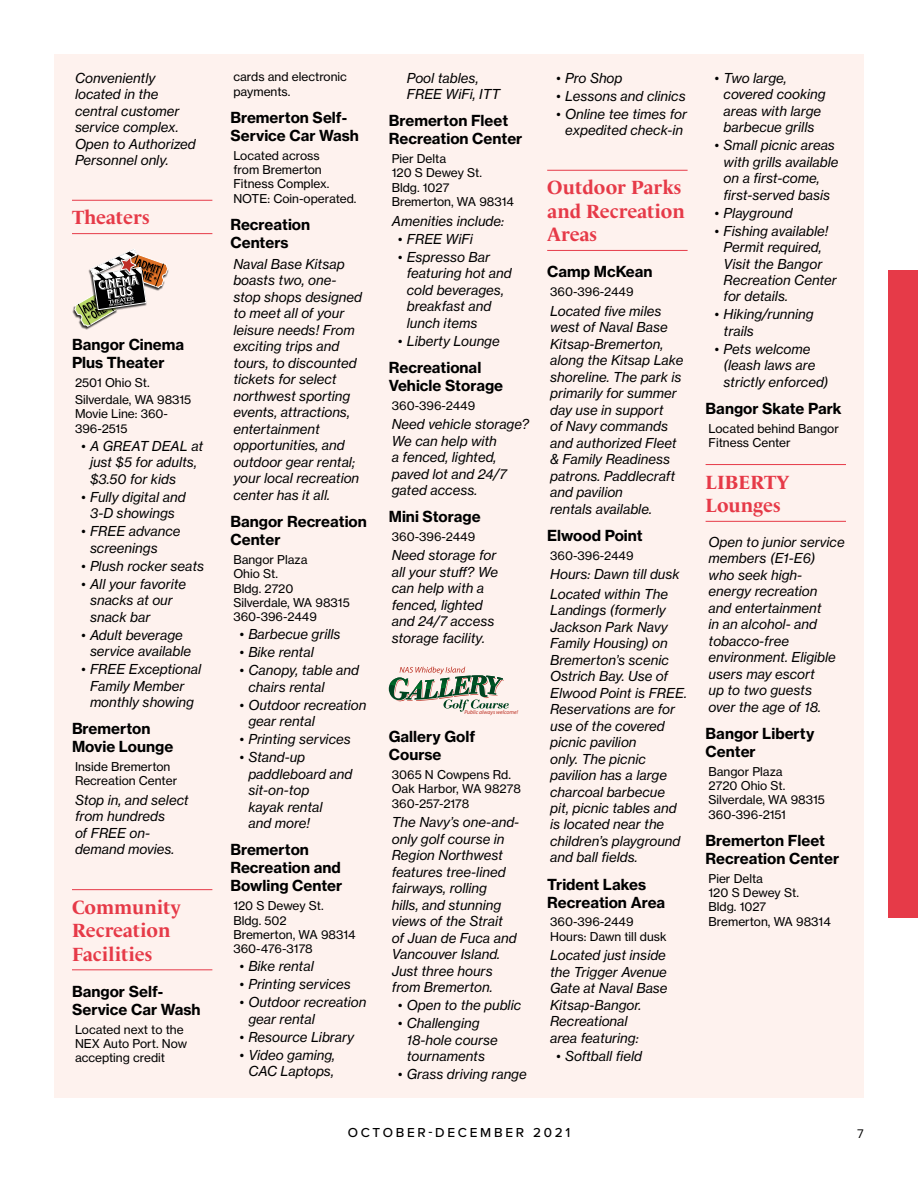
<style>
.page{position:relative;width:918px;height:1188px;background:#fff}
.page>*{position:absolute;margin:0;border:0;box-sizing:border-box;transform-origin:0 0}
.t1{font:700 19.5px/23.4px "Le Monde Livre Std";color:#e63a48}
.t2{font:15px/18px "N Haas Grotesk TX Pro 75 Bd";color:#000}
.t3{font:13.5px/16.5px "N Haas Grotesk TX Pro 56 It";color:#000}
.t4{font:500 13.5px "Proxima Nova";letter-spacing:.2em;color:#000}
.t5{font:12px/14.4px "N Haas Grotesk TX Pro 55 Rg";color:#000}
.t6{font:12px "Roboto";color:#000}
.t7{font:italic 5.7px "Myriad Pro";color:#bb2c1e}
</style>
<div class="page">
<div style="left:888px;top:270px;width:30px;height:648px;background:#e63a48"></div>
<div style="left:54px;top:54px;width:810px;height:1044px;background:#fef2ee"></div>
<hr style="left:72px;top:200px;width:140px;height:1px;background:#e63a48">
<hr style="left:72px;top:233px;width:140px;height:1px;background:#e63a48">
<hr style="left:72px;top:889px;width:140px;height:1px;background:#e63a48">
<hr style="left:72px;top:970px;width:140px;height:1px;background:#e63a48">
<hr style="left:547px;top:170px;width:141px;height:1px;background:#e63a48">
<hr style="left:547px;top:250px;width:141px;height:1px;background:#e63a48">
<hr style="left:706px;top:464px;width:140px;height:1px;background:#e63a48">
<hr style="left:706px;top:521px;width:140px;height:1px;background:#e63a48">
<svg style="left:389px;top:667px;width:120px;height:45px"></svg>
<img style="left:72px;top:306px;width:20px;height:24px">
<svg style="left:75px;top:249px;width:93px;height:78px"></svg>
<p class="t3" style="left:75px;top:69px;width:122px">Conveniently located in the central customer service complex.<br>Open to Authorized<br>Personnel only.</p>
<h1 class="t1" style="left:72px;top:206px;width:79px">Theaters</h1>
<p class="t2" style="left:72px;top:336px;width:114px">Bangor Cinema<br>Plus Theater</p>
<p class="t5" style="left:75px;top:375px;width:118px;line-height:16.5px">2501 Ohio St.<br>Silverdale, WA 98315</p>
<p class="t5" style="left:75px;top:407px;width:95px">Movie Line: 360-<br>396-2515</p>
<p class="t3" style="left:90px;top:437px;width:115px;text-indent:-9px">• A GREAT DEAL at just $5 for adults, $3.50 for kids</p>
<p class="t3" style="left:81px;top:488px;width:106px;text-align:center">• Fully digital and<br>3-D showings</p>
<p class="t3" style="left:90px;top:523px;width:92px;text-indent:-9px">• FREE advance screenings</p>
<p class="t3" style="left:81px;top:557px;width:125px">• Plush rocker seats</p>
<p class="t3" style="left:90px;top:575px;width:98px;text-indent:-9px">• All your favorite snacks at our snack bar</p>
<p class="t3" style="left:90px;top:626px;width:103px;text-indent:-9px">• Adult beverage service available</p>
<p class="t3" style="left:81px;top:661px;width:122px;text-align:center">• FREE Exceptional<br>Family Member monthly showing</p>
<p class="t2" style="left:72px;top:720px;width:103px">Bremerton<br>Movie Lounge</p>
<p class="t5" style="left:75px;top:759px;width:104px">Inside Bremerton<br>Recreation Center</p>
<p class="t3" style="left:75px;top:792px;width:115px">Stop in, and select from hundreds<br>of FREE on&shy;demand movies.</p>
<h1 class="t1" style="left:72px;top:895px;width:110px">Community<br>Recreation<br>Facilities</h1>
<p class="t2" style="left:72px;top:982px;width:130px">Bangor Self-<br>Service Car Wash</p>
<p class="t5" style="left:75px;top:1022px;width:114px">Located next to the<br>NEX Auto Port. Now accepting credit</p>
<p class="t5" style="left:233px;top:70px;width:115px">cards and electronic payments.</p>
<p class="t2" style="left:230px;top:108px;width:130px">Bremerton Self-<br>Service Car Wash</p>
<p class="t5" style="left:233px;top:148px;width:125px">Located across<br>from Bremerton<br>Fitness Complex.<br>NOTE: Coin-operated.</p>
<p class="t2" style="left:230px;top:215px;width:81px">Recreation<br>Centers</p>
<p class="t3" style="left:233px;top:256px;width:130px">Naval Base Kitsap boasts two, one&shy;stop shops designed to meet all of your leisure needs! From exciting trips and tours, to discounted tickets for select northwest sporting events, attractions, entertainment opportunities, and outdoor gear rental; your local recreation center has it all.</p>
<p class="t2" style="left:230px;top:512px;width:138px">Bangor Recreation<br>Center</p>
<p class="t5" style="left:233px;top:552px;width:118px">Bangor Plaza<br>Ohio St.<br>Bldg. 2720<br>Silverdale, WA 98315<br>360-396-2449</p>
<p class="t3" style="left:239px;top:626px;width:103px">• Barbecue grills</p>
<p class="t3" style="left:239px;top:644px;width:76px">• Bike rental</p>
<p class="t3" style="left:248px;top:662px;width:112px;text-indent:-9px">• Canopy, table and chairs rental</p>
<p class="t3" style="left:248px;top:697px;width:120px;text-indent:-9px">• Outdoor recreation gear rental</p>
<p class="t3" style="left:239px;top:731px;width:113px">• Printing services</p>
<p class="t3" style="left:248px;top:749px;width:106px;text-indent:-9px">• Stand-up paddleboard and sit-on-top<br>kayak rental<br>and more!</p>
<p class="t2" style="left:230px;top:841px;width:113px">Bremerton<br>Recreation and<br>Bowling Center</p>
<p class="t5" style="left:233px;top:899px;width:124px">120 S Dewey St.<br>Bldg. 502<br>Bremerton, WA 98314<br>360-476-3178</p>
<p class="t3" style="left:239px;top:958px;width:76px">• Bike rental</p>
<p class="t3" style="left:239px;top:976px;width:113px">• Printing services</p>
<p class="t3" style="left:248px;top:994px;width:120px;text-indent:-9px">• Outdoor recreation gear rental</p>
<p class="t3" style="left:239px;top:1029px;width:116px">• Resource Library</p>
<p class="t3" style="left:239px;top:1047px;width:97px;text-align:center">• Video gaming,<br>CAC Laptops,</p>
<p class="t3" style="left:407px;top:69px;width:95px">Pool tables,<br>FREE WiFi, ITT</p>
<p class="t2" style="left:389px;top:112px;width:135px">Bremerton Fleet<br>Recreation Center</p>
<p class="t5" style="left:392px;top:151px;width:124px">Pier Delta<br>120 S Dewey St.<br>Bldg. 1027<br>Bremerton, WA 98314</p>
<p class="t3" style="left:392px;top:212px;width:114px">Amenities include:</p>
<p class="t3" style="left:398px;top:230px;width:76px">• FREE WiFi</p>
<p class="t3" style="left:407px;top:248px;width:106px;text-indent:-9px">• Espresso Bar featuring hot and cold beverages, breakfast and lunch items</p>
<p class="t3" style="left:398px;top:332px;width:104px">• Liberty Lounge</p>
<p class="t2" style="left:389px;top:358px;width:116px">Recreational<br>Vehicle Storage</p>
<p class="t5" style="left:392px;top:398px;width:85px">360-396-2449</p>
<p class="t3" style="left:392px;top:416px;width:139px">Need vehicle storage?<br>We can help with<br>a fenced, lighted, paved lot and 24/7 gated access.</p>
<p class="t2" style="left:389px;top:508px;width:93px">Mini Storage</p>
<p class="t5" style="left:392px;top:529px;width:85px">360-396-2449</p>
<p class="t3" style="left:392px;top:547px;width:108px">Need storage for all your stuff? We can help with a fenced, lighted and 24/7 access storage facility.</p>
<p class="t7" style="left:464px;top:709px;width:55px">Public always welcome!</p>
<p class="t2" style="left:389px;top:727px;width:88px">Gallery Golf<br>Course</p>
<p class="t5" style="left:392px;top:767px;width:131px">3065 N Cowpens Rd.<br>Oak Harbor, WA 98278<br>360-257-2178</p>
<p class="t3" style="left:392px;top:814px;width:129px">The Navy’s one-and&shy;only golf course in<br>Region Northwest features tree-lined fairways, rolling<br>hills, and stunning views of the Strait<br>of Juan de Fuca and<br>Vancouver Island.<br>Just three hours from Bremerton.</p>
<p class="t3" style="left:398px;top:997px;width:125px">• Open to the public</p>
<p class="t3" style="left:407px;top:1015px;width:93px;text-indent:-9px">• Challenging<br>18-hole course tournaments</p>
<p class="t3" style="left:398px;top:1066px;width:131px">• Grass driving range</p>
<p class="t3" style="left:556px;top:69px;width:68px">• Pro Shop</p>
<p class="t3" style="left:556px;top:87px;width:131px">• Lessons and clinics</p>
<p class="t3" style="left:556px;top:105px;width:132px;text-align:center">• Online tee times for expedited check-in</p>
<h1 class="t1" style="left:547px;top:176px;width:139px">Outdoor Parks and Recreation<br>Areas</h1>
<p class="t2" style="left:547px;top:263px;width:107px">Camp McKean</p>
<p class="t5" style="left:550px;top:285px;width:85px">360-396-2449</p>
<p class="t3" style="left:550px;top:302px;width:135px">Located five miles west of Naval Base<br>Kitsap-Bremerton, along the Kitsap Lake shoreline. The park is primarily for summer day use in support<br>of Navy commands and authorized Fleet &amp; Family Readiness patrons. Paddlecraft and pavilion<br>rentals available.</p>
<p class="t2" style="left:547px;top:526px;width:97px">Elwood Point</p>
<p class="t5" style="left:550px;top:548px;width:85px">360-396-2449</p>
<p class="t3" style="left:550px;top:564px;width:131px;line-height:19.5px">Hours: Dawn till dusk<br>Located within The</p>
<p class="t3" style="left:550px;top:602px;width:138px">Landings (formerly<br>Jackson Park Navy<br>Family Housing) on<br>Bremerton’s scenic<br>Ostrich Bay. Use of<br>Elwood Point is FREE.<br>Reservations are for use of the covered picnic pavilion<br>only. The picnic pavilion has a large charcoal barbecue pit, picnic tables and is located near the children’s playground and ball fields.</p>
<p class="t2" style="left:547px;top:875px;width:120px">Trident Lakes<br>Recreation Area</p>
<p class="t5" style="left:550px;top:915px;width:118px">360-396-2449<br>Hours: Dawn till dusk</p>
<p class="t3" style="left:550px;top:947px;width:119px">Located just inside the Trigger Avenue<br>Gate at Naval Base<br>Kitsap-Bangor.<br>Recreational<br>area featuring:</p>
<p class="t3" style="left:556px;top:1048px;width:87px">• Softball field</p>
<p class="t3" style="left:724px;top:69px;width:104px;text-indent:-9px">• Two large, covered cooking areas with large barbecue grills</p>
<p class="t3" style="left:724px;top:137px;width:117px;text-indent:-9px">• Small picnic areas with grills available on a first-come, first-served basis</p>
<p class="t3" style="left:715px;top:204px;width:80px">• Playground</p>
<p class="t3" style="left:724px;top:222px;width:115px;text-indent:-9px">• Fishing available!<br>Permit required,<br>Visit the Bangor<br>Recreation Center for details.</p>
<p class="t3" style="left:724px;top:306px;width:92px;text-indent:-9px">• Hiking/running trails</p>
<p class="t3" style="left:724px;top:341px;width:106px;text-indent:-9px">• Pets welcome (leash laws are strictly enforced)</p>
<p class="t2" style="left:706px;top:400px;width:138px">Bangor Skate Park</p>
<p class="t5" style="left:709px;top:421px;width:132px">Located behind Bangor<br>Fitness Center</p>
<h1 class="t1" style="left:706px;top:470px;width:85px">LIBERTY<br>Lounges</h1>
<p class="t3" style="left:709px;top:533px;width:138px">Open to junior service members (E1-E6) who seek high&shy;energy recreation<br>and entertainment<br>in an alcohol- and tobacco-free environment. Eligible users may escort<br>up to two guests<br>over the age of 18.</p>
<p class="t2" style="left:706px;top:724px;width:110px">Bangor Liberty<br>Center</p>
<p class="t5" style="left:709px;top:764px;width:118px">Bangor Plaza<br>2720 Ohio St.<br>Silverdale, WA 98315<br>360-396-2151</p>
<p class="t2" style="left:706px;top:831px;width:135px">Bremerton Fleet<br>Recreation Center</p>
<p class="t5" style="left:709px;top:871px;width:124px">Pier Delta<br>120 S Dewey St.<br>Bldg. 1027<br>Bremerton, WA 98314</p>
<p class="t4" style="left:348px;top:1122px;width:224px">OCTOBER-DECEMBER 2021</p>
<p class="t6" style="left:857px;top:1125px;width:8px">7</p>
</div>
